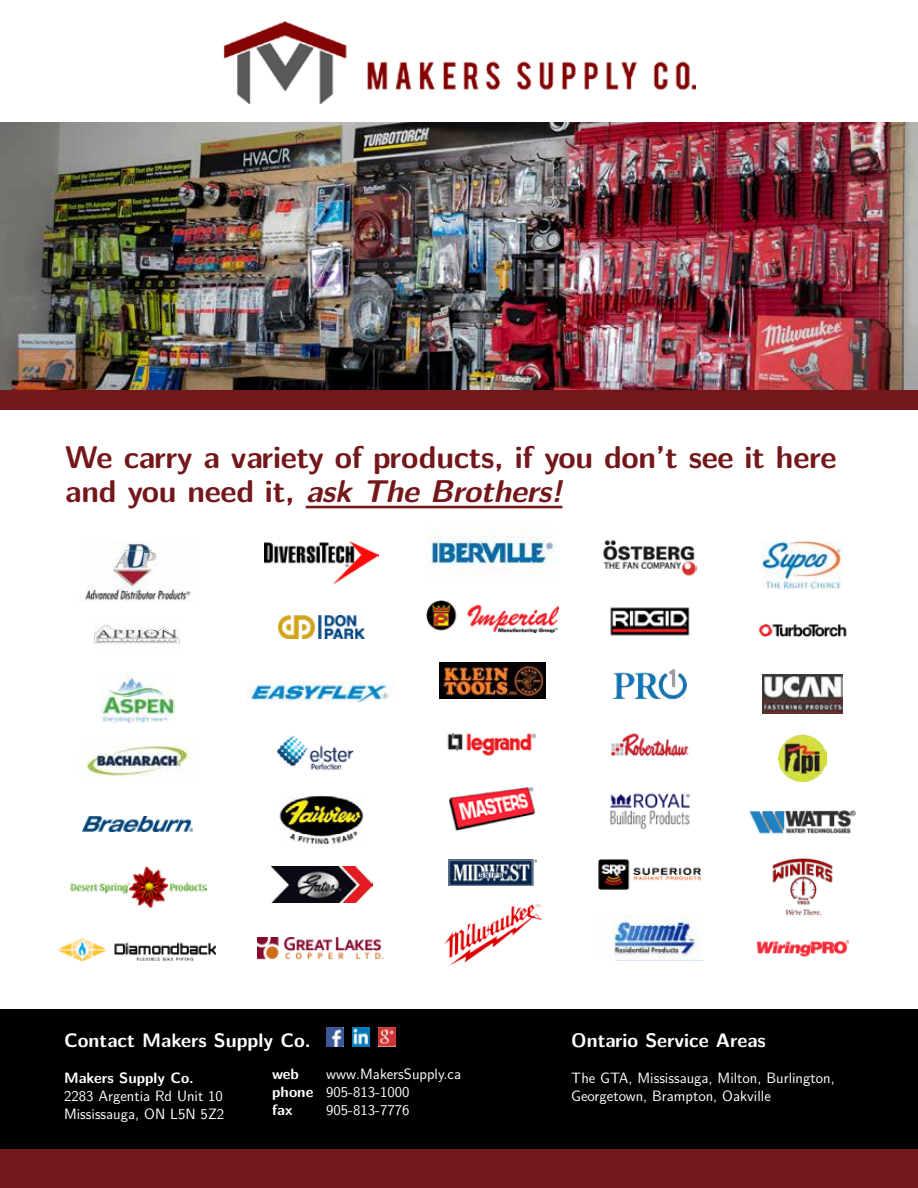
<style>
.page{position:relative;width:918px;height:1188px;background:#fff}
.page>*{position:absolute;margin:0;border:0;box-sizing:border-box;transform-origin:0 0}
.t1{font:700 31.5px/34.5px "LM Sans 10";letter-spacing:-.01em;color:#73171a}
.t2{font:700 19.5px "LM Sans 10";color:#fff}
.t3{font:15px/18px "LM Sans 12";color:#fff}
.t4{font:700 15px "LM Sans 10";color:#fff}
.s1{font-style:italic}
.s2{font-family:"LM Sans 10";font-weight:700}
</style>
<div class="page">
<div style="left:0;top:1149px;width:918px;height:39px;background:#73171a"></div>
<div style="left:0;top:1010px;width:918px;height:139px;background:#000"></div>
<img style="left:223px;top:21px;width:472px;height:83px">
<img style="left:326px;top:1028px;width:17px;height:19px">
<img style="left:379px;top:1027px;width:16px;height:19px">
<img style="left:353px;top:1027px;width:16px;height:19px">
<hr style="left:306px;top:506px;width:256px;height:2px;background:#73171a">
<div style="left:0;top:378px;width:918px;height:32px;background:#73171a"></div>
<img style="left:0;top:122px;width:918px;height:268px">
<img style="left:80px;top:541px;width:111px;height:61px">
<img style="left:100px;top:673px;width:74px;height:50px">
<img style="left:82px;top:816px;width:110px;height:15px">
<img style="left:94px;top:618px;width:86px;height:26px">
<img style="left:82px;top:745px;width:113px;height:34px">
<img style="left:70px;top:866px;width:137px;height:41px">
<img style="left:59px;top:939px;width:157px;height:21px">
<img style="left:265px;top:541px;width:113px;height:43px">
<img style="left:279px;top:616px;width:85px;height:22px">
<img style="left:247px;top:681px;width:142px;height:20px">
<img style="left:279px;top:795px;width:85px;height:50px">
<img style="left:277px;top:735px;width:77px;height:36px">
<img style="left:271px;top:867px;width:101px;height:35px">
<img style="left:258px;top:937px;width:126px;height:23px">
<img style="left:426px;top:535px;width:130px;height:36px">
<img style="left:427px;top:600px;width:131px;height:33px">
<img style="left:439px;top:663px;width:106px;height:35px">
<img style="left:447px;top:732px;width:90px;height:24px">
<img style="left:449px;top:787px;width:87px;height:44px">
<img style="left:449px;top:860px;width:87px;height:25px">
<img style="left:444px;top:903px;width:97px;height:63px">
<img style="left:603px;top:539px;width:94px;height:37px">
<img style="left:613px;top:669px;width:73px;height:31px">
<img style="left:610px;top:607px;width:80px;height:29px">
<img style="left:611px;top:733px;width:78px;height:24px">
<img style="left:610px;top:793px;width:80px;height:37px">
<img style="left:599px;top:859px;width:102px;height:31px">
<img style="left:613px;top:915px;width:90px;height:46px">
<img style="left:763px;top:541px;width:79px;height:48px">
<img style="left:759px;top:624px;width:88px;height:13px">
<img style="left:763px;top:674px;width:80px;height:39px">
<img style="left:772px;top:858px;width:61px;height:58px">
<img style="left:779px;top:734px;width:48px;height:48px">
<img style="left:749px;top:810px;width:107px;height:24px">
<img style="left:757px;top:940px;width:91px;height:17px">
<h1 class="t1" style="left:65px;top:438px;width:773px">We carry a variety of products, if you don’t see it here and you need it, <span class="s1">ask The Brothers!</span></h1>
<h2 class="t2" style="left:64px;top:1025px;width:248px">Contact Makers Supply Co.</h2>
<p class="t4" style="left:64px;top:1066px;width:131px">Makers Supply Co.</p>
<p class="t3" style="left:64px;top:1085px;width:162px">2283 Argentia Rd Unit 10<br>Mississauga, ON L5N 5Z2</p>
<p class="t3" style="left:272px;top:1064px;width:191px;text-indent:54px">www.MakersSupply.ca <span class="s2">phone</span> 905-813-1000</p>
<p class="t4" style="left:272px;top:1098px;width:22px">fax</p>
<p class="t3" style="left:326px;top:1100px;width:85px">905-813-7776</p>
<p class="t4" style="left:272px;top:1062px;width:28px">web</p>
<h2 class="t2" style="left:571px;top:1025px;width:196px">Ontario Service Areas</h2>
<p class="t3" style="left:571px;top:1067px;width:265px">The GTA, Mississauga, Milton, Burlington,<br>Georgetown, Brampton, Oakville</p>
</div>
